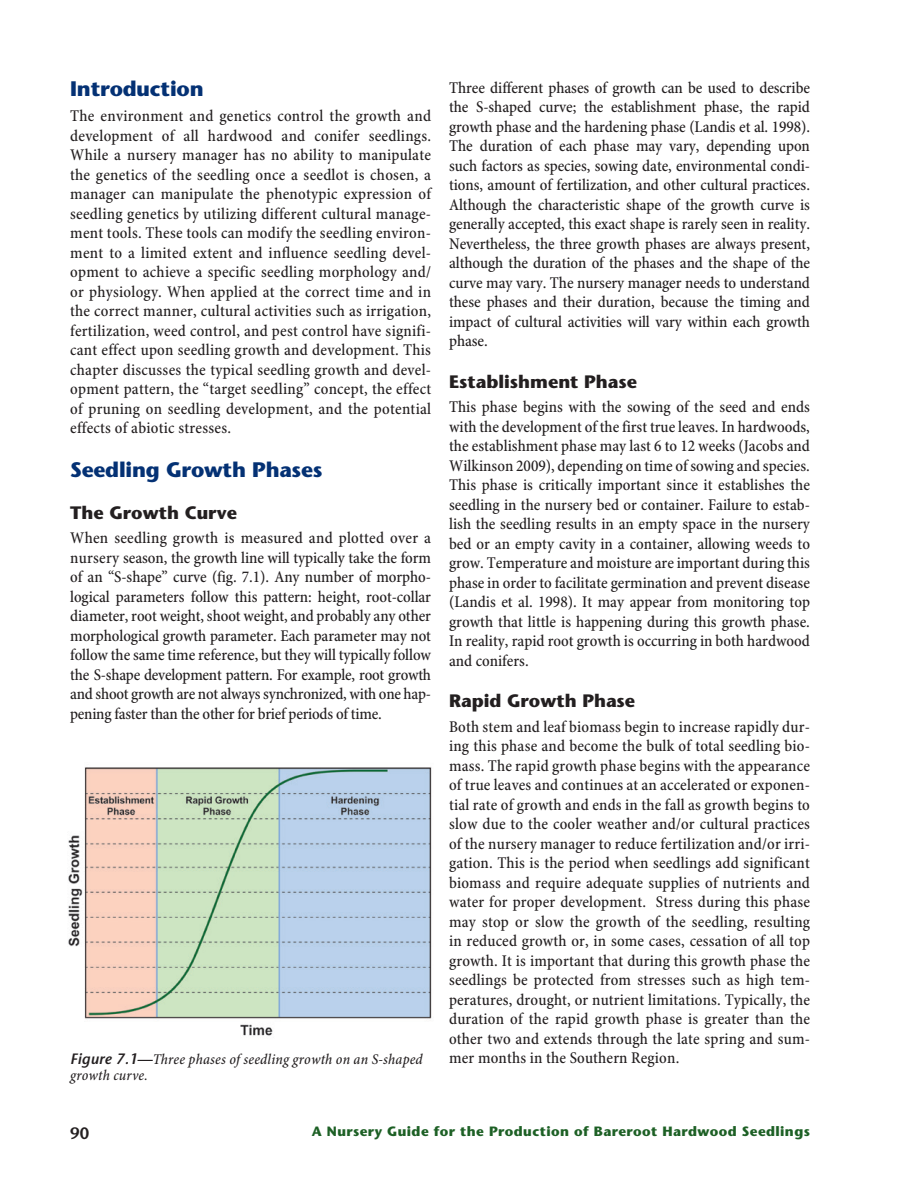
<style>
.page{position:relative;width:918px;height:1188px;background:#fff}
.page>*{position:absolute;margin:0;border:0;box-sizing:border-box;transform-origin:0 0}
.Headings_1{font:700 21px "Stone Sans Std";letter-spacing:-.01em;color:#043174}
.Headings_2{font:700 18px "Stone Sans Std";color:#231f20}
.t1{font:500 condensed 16.5px/19.5px "Minion Pro";color:#231f20;text-align:justify}
.t2{font:600 16.5px "Stone Sans Std";color:#231f20}
.Captions{font:italic 500 condensed 15px/16.5px "Minion Pro";letter-spacing:.015em;color:#231f20}
.Book_title_footer_le{font:700 13.5px "Stone Sans Std";letter-spacing:.03em;color:#1d6025}
.s1{font-family:"Stone Sans Std";font-weight:600;font-stretch:normal}
</style>
<div class="page">
<img style="left:68px;top:767px;width:364px;height:269px">
<p class="Headings_1" style="left:70px;top:77px;width:135px">Introduction</p>
<p class="t1" style="left:70px;top:107px;width:362px">The environment and genetics control the growth and development of all hardwood and conifer seedlings.<br>While a nursery manager has no ability to manipulate the genetics of the seedling once a seedlot is chosen, a manager can manipulate the phenotypic expression of seedling genetics by utilizing different cultural manage&shy;ment tools. These tools can modify the seedling environ&shy;ment to a limited extent and influence seedling devel&shy;opment to achieve a specific seedling morphology and/ or physiology. When applied at the correct time and in the correct manner, cultural activities such as irrigation, fertilization, weed control, and pest control have signifi&shy;cant effect upon seedling growth and development. This chapter discusses the typical seedling growth and devel&shy;opment pattern, the “target seedling” concept, the effect of pruning on seedling development, and the potential effects of abiotic stresses.</p>
<p class="Headings_1" style="left:70px;top:458px;width:254px">Seedling Growth Phases</p>
<p class="Headings_2" style="left:70px;top:502px;width:168px">The Growth Curve</p>
<p class="t1" style="left:70px;top:529px;width:362px">When seedling growth is measured and plotted over a nursery season, the growth line will typically take the form of an “S-shape” curve (fig. 7.1). Any number of morpho&shy;logical parameters follow this pattern: height, root-collar diameter, root weight, shoot weight, and probably any other morphological growth parameter. Each parameter may not follow the same time reference, but they will typically follow the S-shape development pattern. For example, root growth and shoot growth are not always synchronized, with one hap&shy;pening faster than the other for brief periods of time.</p>
<p class="Captions" style="left:70px;top:1051px;width:354px"><span class="s1">Figure 7.1—</span>Three phases of seedling growth on an S-shaped growth curve.</p>
<p class="t1" style="left:449px;top:79px;width:362px">Three different phases of growth can be used to describe the S-shaped curve; the establishment phase, the rapid growth phase and the hardening phase (Landis et al. 1998).<br>The duration of each phase may vary, depending upon such factors as species, sowing date, environmental condi&shy;tions, amount of fertilization, and other cultural practices.<br>Although the characteristic shape of the growth curve is generally accepted, this exact shape is rarely seen in reality.<br>Nevertheless, the three growth phases are always present, although the duration of the phases and the shape of the curve may vary. The nursery manager needs to understand these phases and their duration, because the timing and impact of cultural activities will vary within each growth phase.</p>
<p class="Headings_2" style="left:449px;top:371px;width:190px">Establishment Phase</p>
<p class="t1" style="left:449px;top:398px;width:362px">This phase begins with the sowing of the seed and ends with the development of the first true leaves. In hardwoods, the establishment phase may last 6 to 12 weeks (Jacobs and Wilkinson 2009), depending on time of sowing and species.<br>This phase is critically important since it establishes the seedling in the nursery bed or container. Failure to estab&shy;lish the seedling results in an empty space in the nursery bed or an empty cavity in a container, allowing weeds to grow. Temperature and moisture are important during this phase in order to facilitate germination and prevent disease (Landis et al. 1998). It may appear from monitoring top growth that little is happening during this growth phase.<br>In reality, rapid root growth is occurring in both hardwood and conifers.</p>
<p class="Headings_2" style="left:449px;top:690px;width:188px">Rapid Growth Phase</p>
<p class="t1" style="left:449px;top:718px;width:362px">Both stem and leaf biomass begin to increase rapidly dur&shy;ing this phase and become the bulk of total seedling bio&shy;mass. The rapid growth phase begins with the appearance of true leaves and continues at an accelerated or exponen&shy;tial rate of growth and ends in the fall as growth begins to slow due to the cooler weather and/or cultural practices of the nursery manager to reduce fertilization and/or irri&shy;gation. This is the period when seedlings add significant biomass and require adequate supplies of nutrients and water for proper development. Stress during this phase may stop or slow the growth of the seedling, resulting in reduced growth or, in some cases, cessation of all top growth. It is important that during this growth phase the seedlings be protected from stresses such as high tem&shy;peratures, drought, or nutrient limitations. Typically, the duration of the rapid growth phase is greater than the other two and extends through the late spring and sum&shy;mer months in the Southern Region.</p>
<p class="t2" style="left:70px;top:1123px;width:20px">90</p>
<p class="Book_title_footer_le" style="left:312px;top:1124px;width:500px">A Nursery Guide for the Production of Bareroot Hardwood Seedlings</p>
</div>
